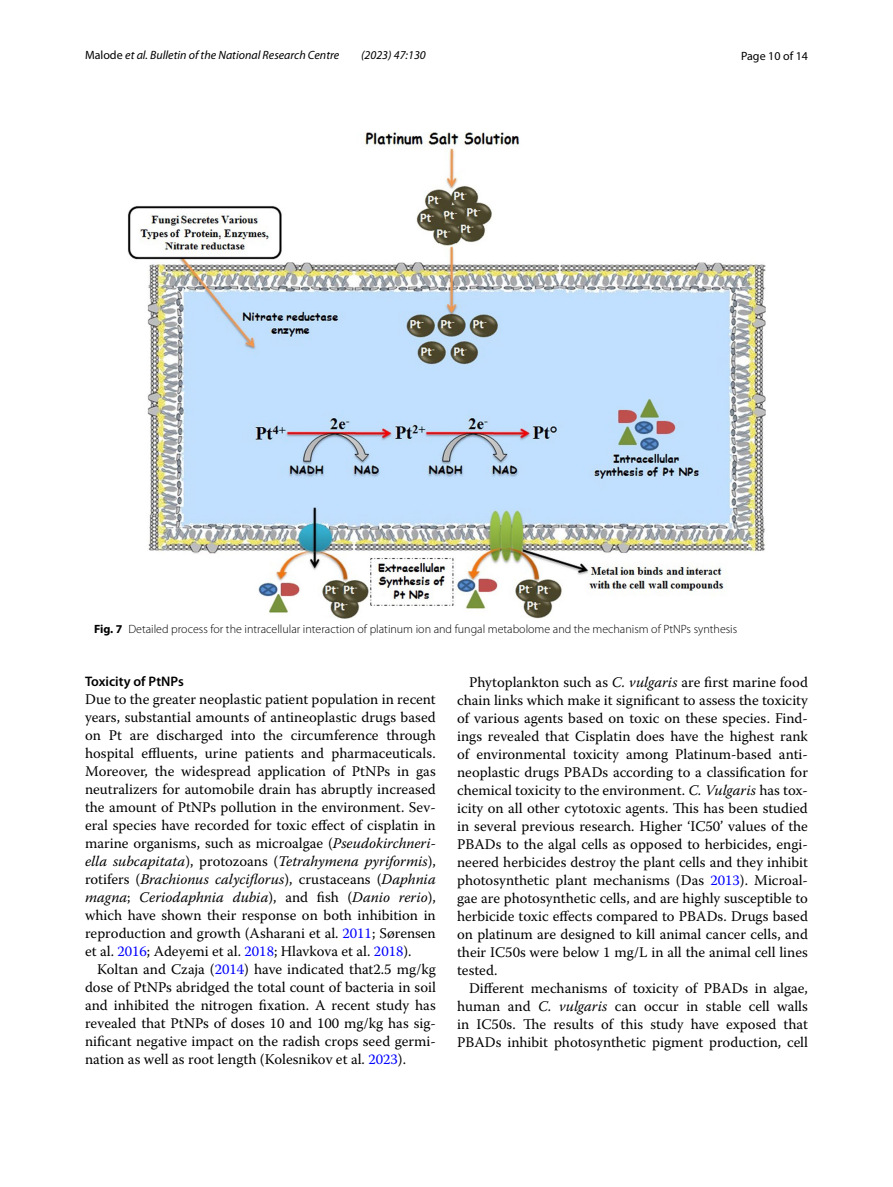
<style>
.page{position:relative;width:893px;height:1187px;background:#fff}
.page>*{position:absolute;margin:0;border:0;box-sizing:border-box;transform-origin:0 0}
.t1{font:14.7px/18px "Warnock Pro";color:#000;text-align:justify}
.t2{font:600 13.8px "Myriad Pro";color:#000}
.t3{font:300 12px "Myriad Pro";color:#000}
.t4{font:italic 12px "Myriad Pro";color:#000}
.t5{font:12px "Myriad Pro";color:#000}
.s1{font-style:normal}
.s2{font-weight:700}
.s3{font-style:italic}
.s4{color:#00f}
</style>
<div class="page">
<img style="left:128px;top:133px;width:637px;height:485px">
<p class="t4" style="left:85px;top:48px;width:256px"><span class="s1">Malode</span> et al. Bulletin of the National Research Centre</p>
<p class="t4" style="left:361px;top:48px;width:66px">(2023) 47:130</p>
<p class="t5" style="left:741px;top:48px;width:68px">Page 10 of 14</p>
<p class="t3" style="left:94px;top:622px;width:645px"><span class="s2">Fig. 7</span> Detailed process for the intracellular interaction of platinum ion and fungal metabolome and the mechanism of PtNPs synthesis</p>
<p class="t2" style="left:85px;top:672px;width:100px">Toxicity of PtNPs</p>
<p class="t1" style="left:85px;top:690px;width:352px">Due to the greater neoplastic patient population in recent years, substantial amounts of antineoplastic drugs based on Pt are discharged into the circumference through hospital effluents, urine patients and pharmaceuticals.<br>Moreover, the widespread application of PtNPs in gas neutralizers for automobile drain has abruptly increased the amount of PtNPs pollution in the environment. Sev&shy;eral species have recorded for toxic effect of cisplatin in marine organisms, such as microalgae (<span class="s3">Pseudokirchneri&shy;ella subcapitata</span>), protozoans (<span class="s3">Tetrahymena pyriformis</span>), rotifers (<span class="s3">Brachionus calyciflorus</span>), crustaceans (<span class="s3">Daphnia magna</span>; <span class="s3">Ceriodaphnia dubia</span>), and fish (<span class="s3">Danio rerio</span>), which have shown their response on both inhibition in reproduction and growth (Asharani et al. <span class="s4">2011</span>; Sørensen et al. <span class="s4">2016</span>; Adeyemi et al. <span class="s4">2018</span>; Hlavkova et al. <span class="s4">2018</span>).</p>
<p class="t1" style="left:85px;top:960px;width:352px;text-indent:12px">Koltan and Czaja (<span class="s4">2014</span>) have indicated that2.5 mg/kg dose of PtNPs abridged the total count of bacteria in soil and inhibited the nitrogen fixation. A recent study has revealed that PtNPs of doses 10 and 100 mg/kg has sig&shy;nificant negative impact on the radish crops seed germi&shy;nation as well as root length (Kolesnikov et al. <span class="s4">2023</span>).</p>
<p class="t1" style="left:457px;top:672px;width:352px;text-indent:12px">Phytoplankton such as <span class="s3">C. vulgaris</span> are first marine food chain links which make it significant to assess the toxicity of various agents based on toxic on these species. Find&shy;ings revealed that Cisplatin does have the highest rank of environmental toxicity among Platinum-based anti&shy;neoplastic drugs PBADs according to a classification for chemical toxicity to the environment. <span class="s3">C. Vulgaris</span> has tox&shy;icity on all other cytotoxic agents. This has been studied in several previous research. Higher ‘IC50’ values of the PBADs to the algal cells as opposed to herbicides, engi&shy;neered herbicides destroy the plant cells and they inhibit photosynthetic plant mechanisms (Das <span class="s4">2013</span>). Microal&shy;gae are photosynthetic cells, and are highly susceptible to herbicide toxic effects compared to PBADs. Drugs based on platinum are designed to kill animal cancer cells, and their IC50s were below 1 mg/L in all the animal cell lines tested.</p>
<p class="t1" style="left:457px;top:978px;width:352px;text-indent:12px">Different mechanisms of toxicity of PBADs in algae, human and <span class="s3">C. vulgaris</span> can occur in stable cell walls in IC50s. The results of this study have exposed that PBADs inhibit photosynthetic pigment production, cell</p>
</div>
